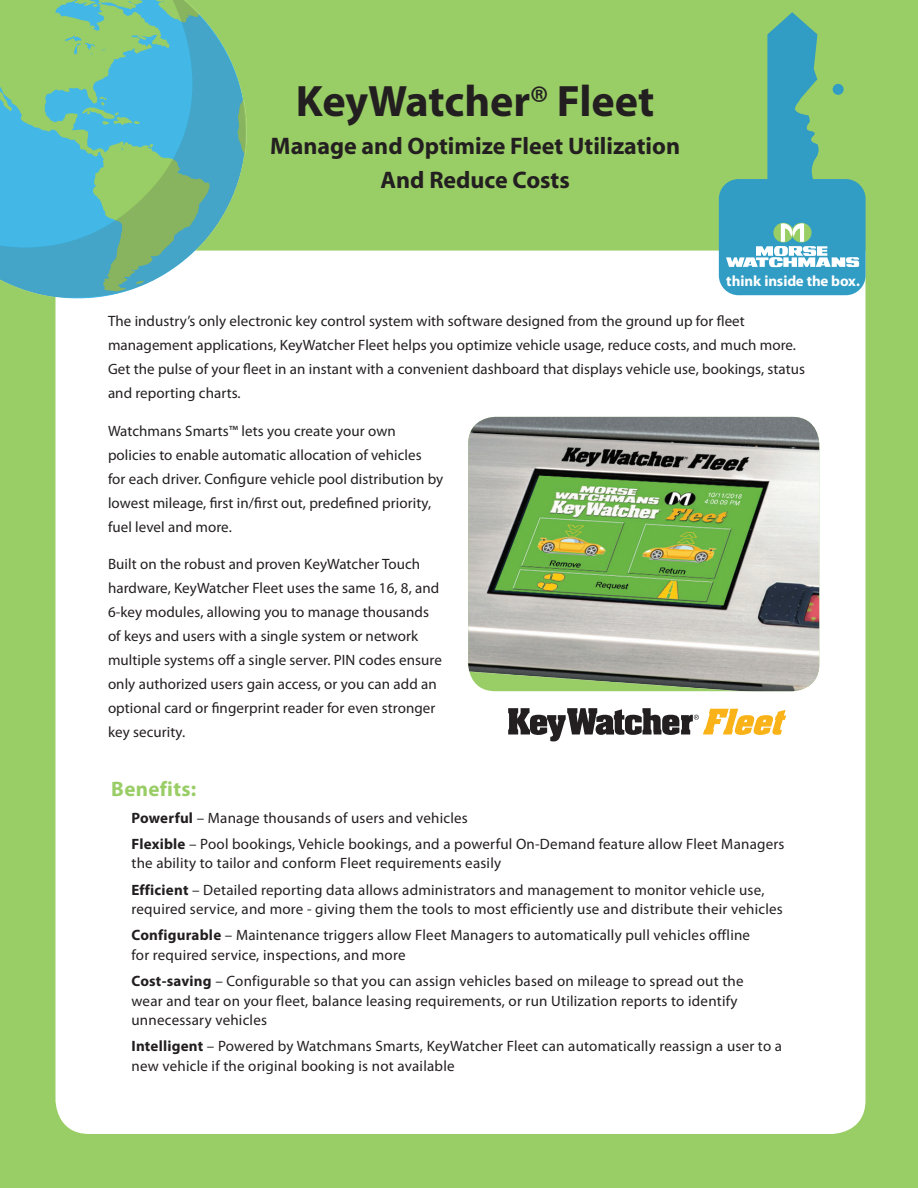
<style>
.page{position:relative;width:918px;height:1188px;background:#99cd65}
.page>*{position:absolute;margin:0;border:0;box-sizing:border-box;transform-origin:0 0}
.t1{font:700 44.1px "Myriad";color:#231f20}
.t2{font:700 24px/34.5px "Myriad";color:#231f20;text-align:center}
.t3{font:700 21px "Myriad Pro";letter-spacing:.015em;color:#99cd65}
.t4{font:15px/24px "Myriad Pro";letter-spacing:.005em;color:#231f20}
.t5{font:700 15px "Myriad";color:#fff}
.s1{font-size:34.5px}
.s2{font-weight:700}
</style>
<div class="page">
<div style="left:56px;top:251px;width:810px;height:883px;background:#fff"></div>
<svg style="left:719px;top:12px;width:147px;height:283px"></svg>
<img style="left:0;top:0;width:246px;height:298px">
<img style="left:468px;top:417px;width:351px;height:274px">
<svg style="left:508px;top:708px;width:278px;height:33px"></svg>
<h1 class="t1" style="left:296px;top:79px;width:360px">KeyWatcher<span class="s1">®</span> Fleet</h1>
<h2 class="t2" style="left:270px;top:129px;width:411px">Manage and Optimize Fleet Utilization<br>And Reduce Costs</h2>
<p class="t5" style="left:726px;top:273px;width:135px">think inside the box.</p>
<p class="t4" style="left:108px;top:309px;width:699px">The industry’s only electronic key control system with software designed from the ground up for fleet management applications, KeyWatcher Fleet helps you optimize vehicle usage, reduce costs, and much more.<br>Get the pulse of your fleet in an instant with a convenient dashboard that displays vehicle use, bookings, status and reporting charts.</p>
<p class="t4" style="left:108px;top:418px;width:337px">Watchmans Smarts™ lets you create your own policies to enable automatic allocation of vehicles<br>for each driver. Configure vehicle pool distribution by lowest mileage, first in/first out, predefined priority, fuel level and more.</p>
<p class="t4" style="left:108px;top:552px;width:335px">Built on the robust and proven KeyWatcher Touch hardware, KeyWatcher Fleet uses the same 16, 8, and 6-key modules, allowing you to manage thousands of keys and users with a single system or network multiple systems off a single server. PIN codes ensure only authorized users gain access, or you can add an optional card or fingerprint reader for even stronger key security.</p>
<p class="t3" style="left:111px;top:776px;width:87px">Benefits:</p>
<p class="t4" style="left:131px;top:805px;width:338px"><span class="s2">Powerful</span> – Manage thousands of users and vehicles</p>
<p class="t4" style="left:131px;top:834px;width:655px;line-height:19.5px"><span class="s2">Flexible</span> – Pool bookings, Vehicle bookings, and a powerful On-Demand feature allow Fleet Managers the ability to tailor and conform Fleet requirements easily</p>
<p class="t4" style="left:131px;top:880px;width:653px;line-height:19.5px"><span class="s2">Efficient</span> – Detailed reporting data allows administrators and management to monitor vehicle use, required service, and more - giving them the tools to most efficiently use and distribute their vehicles</p>
<p class="t4" style="left:131px;top:925px;width:620px;line-height:19.5px"><span class="s2">Configurable</span> – Maintenance triggers allow Fleet Managers to automatically pull vehicles offline for required service, inspections, and more</p>
<p class="t4" style="left:131px;top:971px;width:614px;line-height:19.5px"><span class="s2">Cost-saving</span> – Configurable so that you can assign vehicles based on mileage to spread out the wear and tear on your fleet, balance leasing requirements, or run Utilization reports to identify unnecessary vehicles</p>
<p class="t4" style="left:131px;top:1036px;width:652px;line-height:19.5px"><span class="s2">Intelligent</span> – Powered by Watchmans Smarts, KeyWatcher Fleet can automatically reassign a user to a new vehicle if the original booking is not available</p>
</div>
